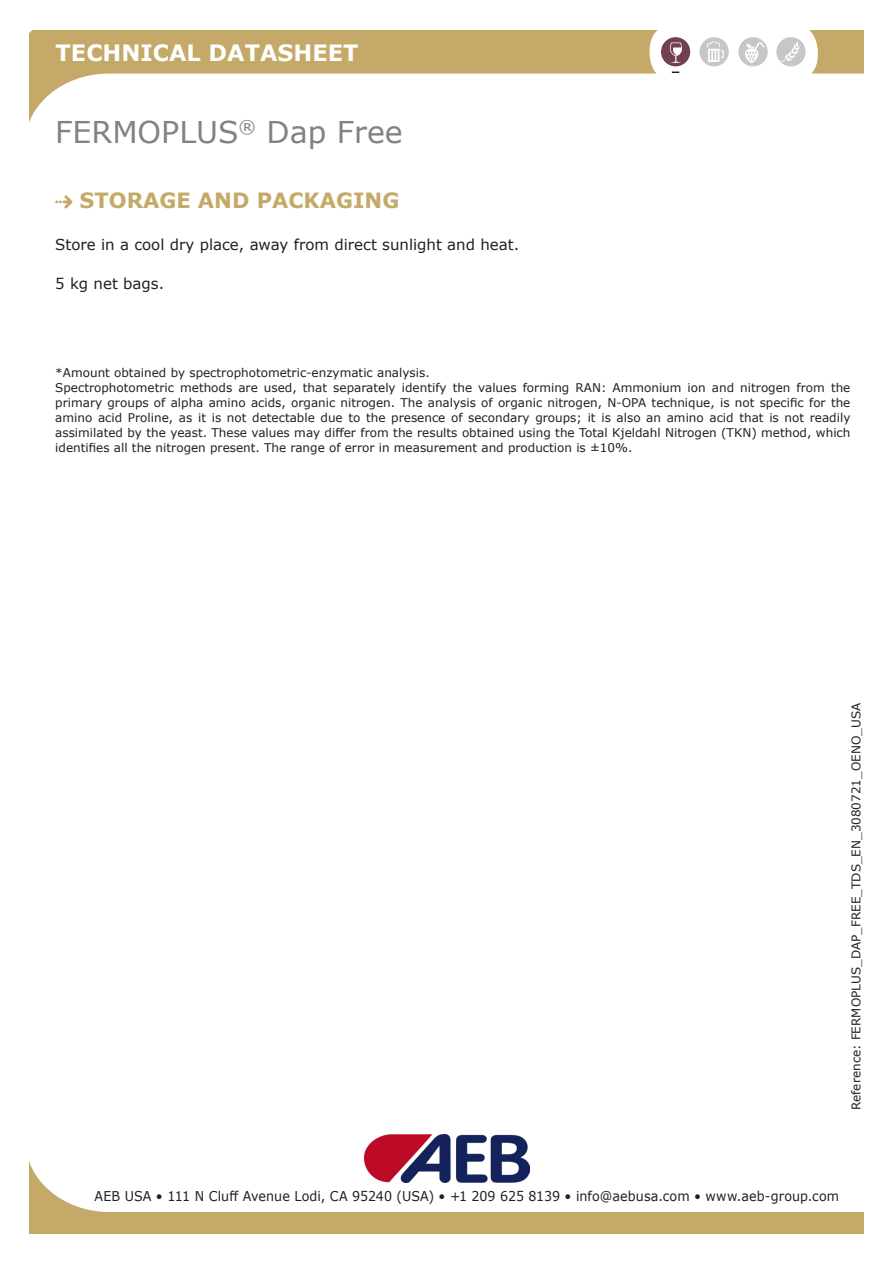
<style>
.page{position:relative;width:893px;height:1263px;background:#fff}
.page>*{position:absolute;margin:0;border:0;box-sizing:border-box;transform-origin:0 0}
.t1{font:30px "Verdana";color:#808285}
.t2{font:700 22.5px "Verdana";color:#fff}
.t3{font:700 21px "Verdana";color:#c4a968}
.t4{font:15px "Verdana";color:#231f20}
.t5{font:13.5px "Verdana";letter-spacing:.005em;color:#231f20;scale:.94 1}
.t6{font:12px/15px "Verdana";color:#231f20}
</style>
<div class="page">
<svg style="left:30px;top:31px;width:833px;height:89px"></svg>
<svg style="left:649px;top:22px;width:168px;height:61px"></svg>
<div style="left:651px;top:23px;width:167px;height:60px;background:#fff;border-radius:29px"></div>
<div style="left:776px;top:37px;width:30px;height:29px;background:#c6c7c8;border-radius:50%"></div>
<svg style="left:781px;top:41px;width:19px;height:21px"></svg>
<div style="left:738px;top:37px;width:30px;height:29px;background:#c6c7c8;border-radius:50%"></div>
<div style="left:661px;top:37px;width:29px;height:29px;background:#724053;border-radius:50%"></div>
<div style="left:699px;top:37px;width:30px;height:29px;background:#c6c7c8;border-radius:50%"></div>
<svg style="left:707px;top:41px;width:17px;height:21px"></svg>
<svg style="left:670px;top:43px;width:12px;height:20px"></svg>
<svg style="left:745px;top:42px;width:20px;height:21px"></svg>
<svg style="left:30px;top:1161px;width:834px;height:72px"></svg>
<img style="left:365px;top:1134px;width:164px;height:48px">
<svg style="left:55px;top:195px;width:17px;height:13px"></svg>
<h2 class="t2" style="left:56px;top:40px;width:304px">TECHNICAL DATASHEET</h2>
<h1 class="t1" style="left:55px;top:112px;width:349px">FERMOPLUS<sup>®</sup> Dap Free</h1>
<h3 class="t3" style="left:80px;top:193px;width:321px">STORAGE AND PACKAGING</h3>
<p class="t4" style="left:55px;top:234px;width:465px">Store in a cool dry place, away from direct sunlight and heat.</p>
<p class="t4" style="left:55px;top:273px;width:110px">5 kg net bags.</p>
<p class="t6" style="left:55px;top:365px;width:797px">*Amount obtained by spectrophotometric-enzymatic analysis.<br>Spectrophotometric methods are used, that separately identify the values forming RAN: Ammonium ion and nitrogen from the primary groups of alpha amino acids, organic nitrogen. The analysis of organic nitrogen, N-OPA technique, is not speci昀椀c for the amino acid Proline, as it is not detectable due to the presence of secondary groups; it is also an amino acid that is not readily assimilated by the yeast. These values may di昀昀er from the results obtained using the Total Kjeldahl Nitrogen (TKN) method, which identi昀椀es all the nitrogen present. The range of error in measurement and production is ±10%.</p>
<p class="t6" style="left:849px;top:1110px;width:408px;rotate:-90deg">Reference: FERMOPLUS_DAP_FREE_TDS_EN_3080721_OENO_USA</p>
<p class="t5" style="left:95px;top:1187px;width:794px">AEB USA • 111 N Clu昀昀 Avenue Lodi, CA 95240 (USA) • +1 209 625 8139 • info@aebusa.com • www.aeb-group.com</p>
</div>
